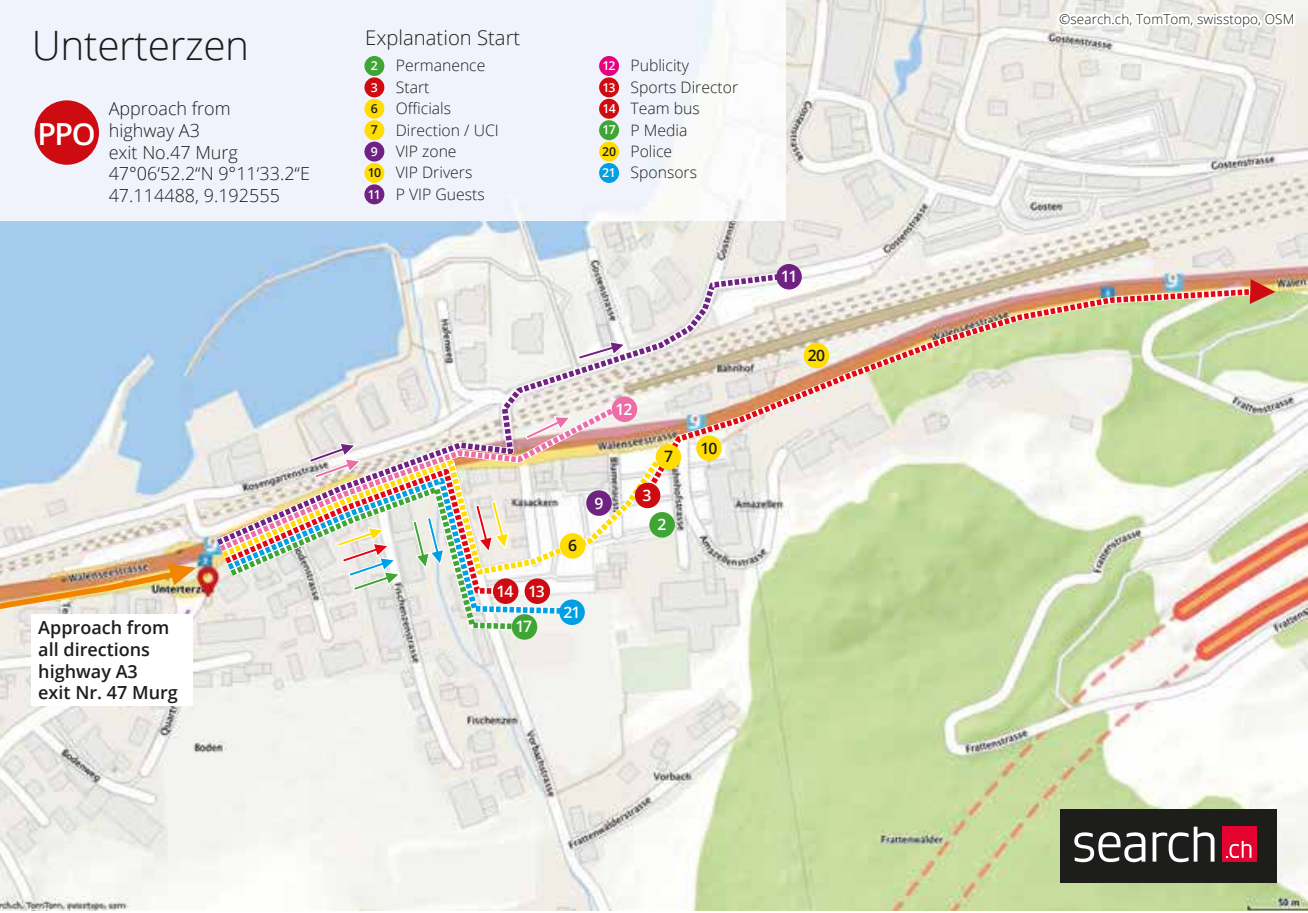
<style>
.page{position:relative;width:1308px;height:913px;background:#fff}
.page>*{position:absolute;margin:0;border:0;box-sizing:border-box;transform-origin:0 0}
.t1{font:300 40.5px "Open Sans";letter-spacing:-.01em;color:#1d1d1b}
.t2{font:600 30.38px "Open Sans";color:#fff}
.t3{font:300 20.25px "Open Sans";color:#1d1d1b}
.t4{font:300 18px/21.6px "Open Sans";color:#1d1d1b}
.t5{font:600 18px/21.6px "Open Sans";color:#1d1d1b}
.t6{font:300 15.75px/21.4px "Open Sans";color:#1d1d1b}
.t7{font:600 15.75px "Open Sans";letter-spacing:-.08em;color:#fff}
.t8{font:600 15.75px "Open Sans";color:#1d1d1b}
.t9{font:300 13.5px "Open Sans";letter-spacing:.01em;color:#1d1d1b}
.s1{font-weight:600;font-size:12.38px;color:#fff}
.s2{font-weight:600;font-size:12.38px}
</style>
<div class="page">
<img style="left:0;top:0;width:1307px;height:910px">
<svg style="left:211px;top:268px;width:588px;height:281px"></svg>
<svg style="left:213px;top:399px;width:414px;height:156px;background:#e0dadc"></svg>
<svg style="left:215px;top:441px;width:459px;height:152px;background:#eae3de"></svg>
<svg style="left:216px;top:442px;width:457px;height:136px"></svg>
<svg style="left:644px;top:284px;width:614px;height:207px"></svg>
<img style="left:646px;top:286px;width:611px;height:203px">
<svg style="left:1249px;top:279px;width:26px;height:25px"></svg>
<div style="left:649px;top:512px;width:26px;height:25px;background:#3fa535;border-radius:50%"></div>
<div style="left:559px;top:599px;width:26px;height:25px;background:#009fe3;border-radius:50%"></div>
<div style="left:655px;top:444px;width:26px;height:25px;background:#fd0;border-radius:50%"></div>
<div style="left:803px;top:342px;width:26px;height:26px;background:#fd0;border-radius:50%"></div>
<div style="left:776px;top:264px;width:26px;height:25px;background:#702283;border-radius:50%"></div>
<div style="left:696px;top:435px;width:25px;height:25px;background:#fd0;border-radius:50%"></div>
<div style="left:560px;top:533px;width:25px;height:25px;background:#fd0;border-radius:50%"></div>
<img style="left:0;top:563px;width:196px;height:55px">
<div style="left:611px;top:396px;width:26px;height:26px;background:#ed6ea7;border-radius:50%"></div>
<div style="left:1060px;top:808px;width:216px;height:74px;background:#1d1d1b"></div>
<div style="left:1222px;top:826px;width:35px;height:35px;background:#e4032e"></div>
<svg style="left:1226px;top:840px;width:25px;height:17px"></svg>
<svg style="left:1152px;top:826px;width:62px;height:35px"></svg>
<svg style="left:1074px;top:832px;width:71px;height:29px"></svg>
<svg style="left:1053px;top:0;width:244px;height:92px"></svg>
<div style="left:586px;top:490px;width:25px;height:25px;background:#702283;border-radius:50%"></div>
<div style="left:635px;top:482px;width:25px;height:26px;background:#cd0b10;border-radius:50%"></div>
<img style="left:0;top:0;width:786px;height:220px">
<div style="left:35px;top:100px;width:64px;height:65px;background:#cd0b10;border-radius:50%"></div>
<div style="left:364px;top:56px;width:20px;height:20px;background:#3fa535;border-radius:50%"></div>
<div style="left:364px;top:77px;width:20px;height:20px;background:#cd0b10;border-radius:50%"></div>
<div style="left:364px;top:99px;width:20px;height:20px;background:#fd0;border-radius:50%"></div>
<div style="left:364px;top:120px;width:20px;height:20px;background:#fd0;border-radius:50%"></div>
<div style="left:364px;top:141px;width:20px;height:20px;background:#702283;border-radius:50%"></div>
<div style="left:364px;top:163px;width:20px;height:20px;background:#fd0;border-radius:50%"></div>
<div style="left:364px;top:184px;width:20px;height:20px;background:#702283;border-radius:50%"></div>
<div style="left:599px;top:56px;width:20px;height:20px;background:#e6007d;border-radius:50%"></div>
<div style="left:599px;top:77px;width:20px;height:20px;background:#cd0b10;border-radius:50%"></div>
<div style="left:599px;top:99px;width:20px;height:20px;background:#cd0b10;border-radius:50%"></div>
<div style="left:599px;top:120px;width:20px;height:20px;background:#3fa535;border-radius:50%"></div>
<div style="left:599px;top:141px;width:20px;height:20px;background:#fd0;border-radius:50%"></div>
<div style="left:599px;top:163px;width:20px;height:20px;background:#009fe3;border-radius:50%"></div>
<svg style="left:217px;top:415px;width:355px;height:218px"></svg>
<svg style="left:577px;top:340px;width:50px;height:20px"></svg>
<div style="left:512px;top:614px;width:25px;height:25px;background:#3fa535;border-radius:50%"></div>
<div style="left:32px;top:614px;width:161px;height:91px;background:#fff"></div>
<h1 class="t1" style="left:32px;top:18px;width:219px">Unterterzen</h1>
<h2 class="t2" style="left:37px;top:113px;width:60px">PPO</h2>
<p class="t4" style="left:109px;top:97px;width:203px">Approach from<br>highway A3<br>exit No.47 Murg<br>47°06‘52.2“N 9°11‘33.2“E<br>47.114488, 9.192555</p>
<p class="t3" style="left:365px;top:23px;width:156px">Explanation Start</p>
<p class="t6" style="left:368px;top:55px;width:133px"><span class="s1">2</span> Permanence<br><span class="s1">3</span> Start<br><span class="s2">6</span> Officials<br><span class="s2">7</span> Direction / UCI<br><span class="s1">9</span> VIP zone<br><span class="s2">10</span> VIP Drivers<br><span class="s1">11</span> P VIP Guests</p>
<p class="t6" style="left:602px;top:55px;width:137px"><span class="s1">12</span> Publicity<br><span class="s1">13</span> Sports Director<br><span class="s1">14</span> Team bus<br><span class="s1">17</span> P Media<br><span class="s2">20</span> Police<br><span class="s1">21</span> Sponsors</p>
<p class="t7" style="left:496px;top:579px;width:18px">14</p>
<p class="t7" style="left:528px;top:579px;width:18px">13</p>
<p class="t8" style="left:568px;top:534px;width:10px">6</p>
<p class="t7" style="left:615px;top:398px;width:18px">12</p>
<p class="t7" style="left:594px;top:491px;width:10px">9</p>
<p class="t7" style="left:642px;top:484px;width:10px">3</p>
<p class="t8" style="left:664px;top:445px;width:10px">7</p>
<p class="t7" style="left:657px;top:513px;width:10px">2</p>
<p class="t7" style="left:563px;top:601px;width:18px">21</p>
<p class="t8" style="left:700px;top:437px;width:19px">10</p>
<p class="t5" style="left:38px;top:616px;width:133px">Approach from</p>
<p class="t7" style="left:515px;top:615px;width:18px">17</p>
<p class="t5" style="left:38px;top:638px;width:141px">all directions highway A3<br>exit Nr. 47 Murg</p>
<p class="t7" style="left:781px;top:265px;width:18px">11</p>
<p class="t8" style="left:808px;top:344px;width:19px">20</p>
<p class="t9" style="left:1059px;top:10px;width:237px">©search.ch, TomTom, swisstopo, OSM</p>
</div>
